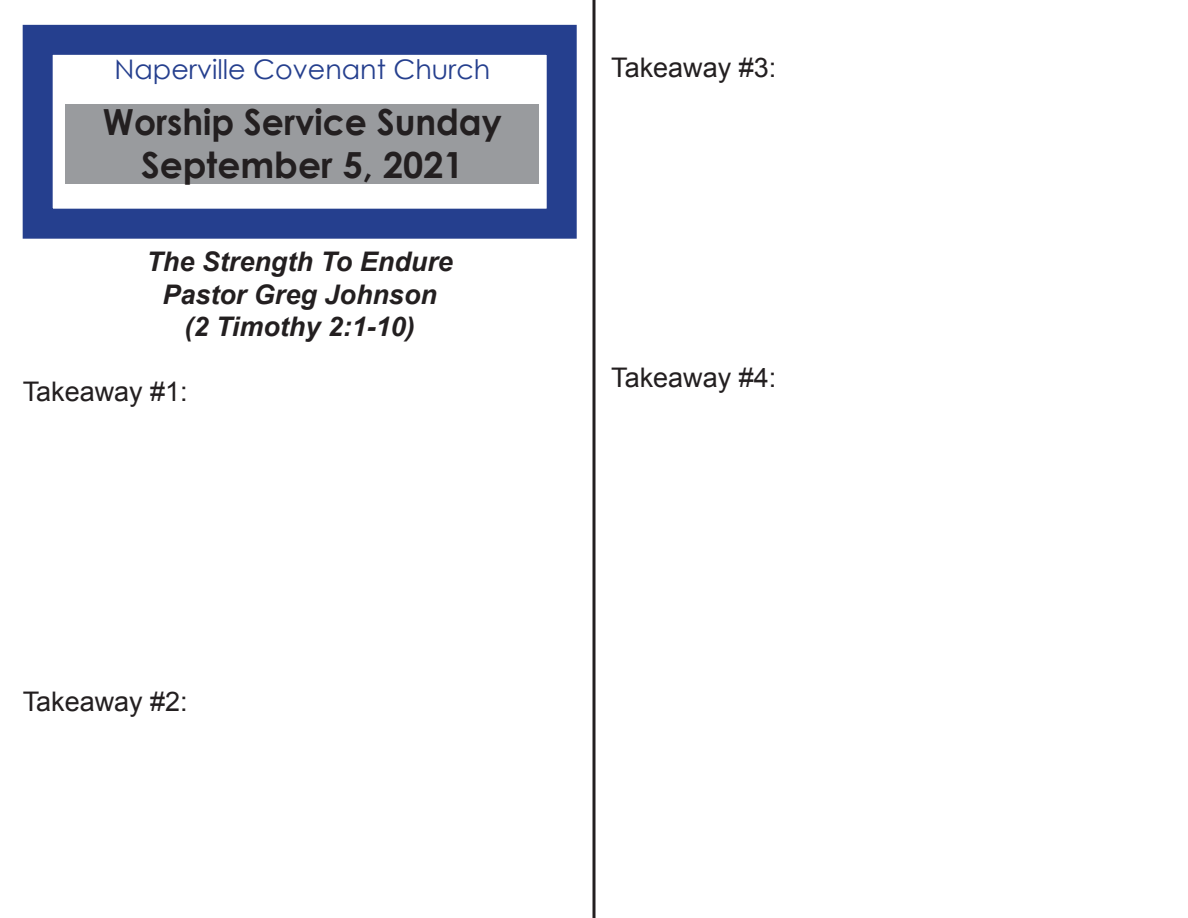
<style>
.page{position:relative;width:1188px;height:918px;background:#fff}
.page>*{position:absolute;margin:0;border:0;box-sizing:border-box;transform-origin:0 0}
.t1{font:700 36px/43.2px "Century Gothic";color:#231f20;text-align:center;scale:.96 1}
.t2{font:italic 700 27px/32.4px "Arial";color:#231f20;text-align:center}
.t3{font:27px "Arial";color:#231f20}
.t4{font:27px "Century Gothic";color:#253f8e}
</style>
<div class="page">
<svg style="left:592px;top:0;width:4px;height:918px;background:#595657"></svg>
<div style="left:23px;top:25px;width:554px;height:214px;border:30px solid #253f8e"></div>
<div style="left:66px;top:104px;width:473px;height:80px;background:#999b9e"></div>
<p class="t4" style="left:115px;top:50px;width:377px">Naperville Covenant Church</p>
<h1 class="t1" style="left:103px;top:99px;width:417px">Worship Service Sunday<br>September 5, 2021</h1>
<p class="t2" style="left:146px;top:246px;width:308px">The Strength To Endure<br>Pastor Greg Johnson<br>(2 Timothy 2:1-10)</p>
<p class="t3" style="left:23px;top:373px;width:167px">Takeaway #1:</p>
<p class="t3" style="left:611px;top:49px;width:167px">Takeaway #3:</p>
<p class="t3" style="left:611px;top:358px;width:167px">Takeaway #4:</p>
<p class="t3" style="left:23px;top:682px;width:167px">Takeaway #2:</p>
</div>
